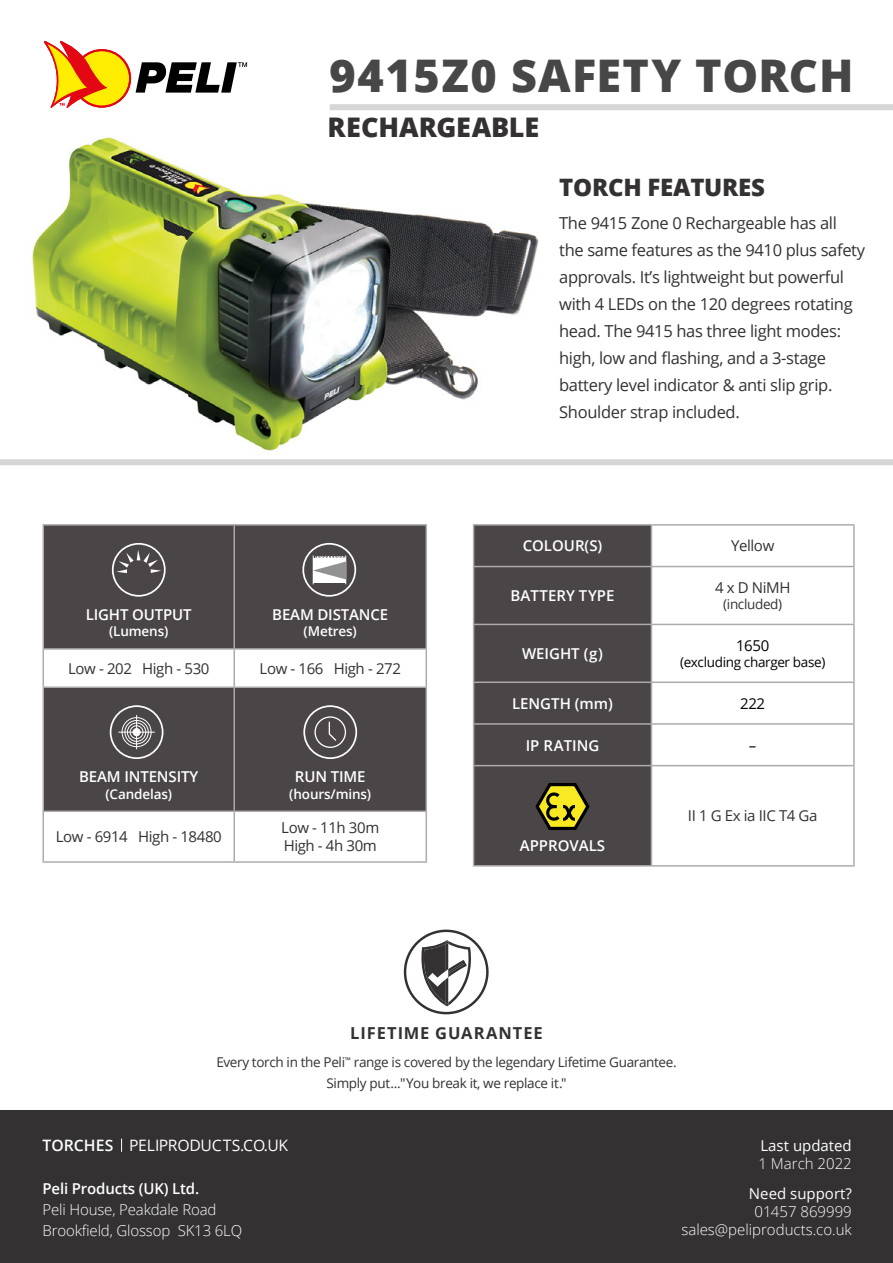
<style>
.page{position:relative;width:893px;height:1263px;background:#fff}
.page>*{position:absolute;margin:0;border:0;box-sizing:border-box;transform-origin:0 0}
.t1{font:800 45px "Open Sans";letter-spacing:.03em;color:#474747}
.t2{font:800 27px "Open Sans";color:#333132}
.t3{font:800 24px "Open Sans";letter-spacing:-.01em;color:#333132}
.t4{font:16.5px/27px "Open Sans";letter-spacing:-.02em;color:#333132}
.t5{font:700 16.5px "Open Sans";letter-spacing:.05em;color:#333132}
.t6{font:15.75px "Open Sans";letter-spacing:-.02em;color:#fff}
.t7{font:600 15px "Open Sans";letter-spacing:-.01em;color:#fff}
.t8{font:15px/18px "Open Sans";letter-spacing:-.025em;color:#333132}
.t9{font:300 15px/21px "Open Sans";letter-spacing:-.01em;color:#fff}
.t10{font:15px "Open Sans";color:#fff}
.t11{font:15px "Open Sans";letter-spacing:-.025em;color:#000}
.t12{font:13.5px/21px "Open Sans";letter-spacing:-.025em;color:#333132;text-align:center}
.t13{font:600 13.5px "Open Sans";letter-spacing:-.01em;color:#fff}
.t14{font:13.5px "Open Sans";letter-spacing:-.025em;color:#000}
.s1{font-weight:600}
</style>
<div class="page">
<img style="left:32px;top:137px;width:507px;height:314px">
<div style="left:0;top:1110px;width:893px;height:153px;background:#333132"></div>
<div style="left:44px;top:526px;width:382px;height:122px;background:#4a4647"></div>
<svg style="left:44px;top:650px;width:382px;height:211px;fill:#4a4647"></svg>
<hr style="left:43px;top:524px;width:191px;height:2px;background:#aeaaab">
<hr style="left:43px;top:526px;width:1px;height:122px;background:#aeaaab">
<hr style="left:234px;top:524px;width:193px;height:2px;background:#aeaaab">
<hr style="left:233px;top:526px;width:2px;height:122px;background:#aeaaab">
<hr style="left:426px;top:526px;width:1px;height:122px;background:#aeaaab">
<hr style="left:43px;top:648px;width:191px;height:2px;background:#aeaaab">
<hr style="left:234px;top:648px;width:193px;height:2px;background:#aeaaab">
<hr style="left:43px;top:650px;width:1px;height:36px;background:#aeaaab">
<hr style="left:233px;top:650px;width:2px;height:36px;background:#aeaaab">
<hr style="left:426px;top:650px;width:1px;height:36px;background:#aeaaab">
<hr style="left:43px;top:686px;width:191px;height:2px;background:#aeaaab">
<hr style="left:43px;top:688px;width:1px;height:122px;background:#aeaaab">
<hr style="left:234px;top:686px;width:193px;height:2px;background:#aeaaab">
<hr style="left:233px;top:688px;width:2px;height:122px;background:#aeaaab">
<hr style="left:426px;top:688px;width:1px;height:122px;background:#aeaaab">
<hr style="left:43px;top:810px;width:191px;height:2px;background:#aeaaab">
<hr style="left:43px;top:812px;width:1px;height:49px;background:#aeaaab">
<hr style="left:234px;top:810px;width:193px;height:2px;background:#aeaaab">
<hr style="left:233px;top:812px;width:2px;height:49px;background:#aeaaab">
<hr style="left:426px;top:812px;width:1px;height:49px;background:#aeaaab">
<hr style="left:43px;top:861px;width:191px;height:2px;background:#aeaaab">
<hr style="left:234px;top:861px;width:193px;height:2px;background:#aeaaab">
<div style="left:112px;top:543px;width:54px;height:54px;border:2px solid #fff;border-radius:50%"></div>
<svg style="left:116px;top:550px;width:45px;height:23px"></svg>
<svg style="left:313px;top:555px;width:33px;height:29px"></svg>
<div style="left:302px;top:543px;width:54px;height:54px;border:2px solid #fff;border-radius:50%"></div>
<div style="left:110px;top:705px;width:53px;height:54px;border:2px solid #fff;border-radius:50%"></div>
<hr style="left:118px;top:732px;width:37px;height:1px;background:#fff">
<hr style="left:136px;top:715px;width:1px;height:34px;background:#fff">
<svg style="left:121px;top:717px;width:31px;height:31px"></svg>
<div style="left:303px;top:705px;width:54px;height:54px;border:2px solid #fff;border-radius:50%"></div>
<svg style="left:314px;top:716px;width:33px;height:33px"></svg>
<svg style="left:44px;top:41px;width:203px;height:67px"></svg>
<div style="left:0;top:459px;width:893px;height:6px;background:#d6d6d6"></div>
<div style="left:330px;top:104px;width:563px;height:6px;background:#d6d6d6"></div>
<svg style="left:121px;top:1138px;width:1px;height:14px"></svg>
<div style="left:474px;top:526px;width:177px;height:339px;background:#4a4647"></div>
<hr style="left:473px;top:524px;width:178px;height:2px;background:#aeaaab">
<hr style="left:473px;top:526px;width:1px;height:40px;background:#aeaaab">
<hr style="left:651px;top:524px;width:204px;height:2px;background:#aeaaab">
<hr style="left:651px;top:526px;width:1px;height:40px;background:#aeaaab">
<hr style="left:853px;top:526px;width:2px;height:40px;background:#aeaaab">
<hr style="left:473px;top:566px;width:178px;height:1px;background:#aeaaab">
<hr style="left:473px;top:567px;width:1px;height:57px;background:#aeaaab">
<hr style="left:651px;top:566px;width:204px;height:1px;background:#aeaaab">
<hr style="left:651px;top:567px;width:1px;height:57px;background:#aeaaab">
<hr style="left:853px;top:567px;width:2px;height:57px;background:#aeaaab">
<hr style="left:473px;top:624px;width:178px;height:1px;background:#aeaaab">
<hr style="left:473px;top:625px;width:1px;height:56px;background:#aeaaab">
<hr style="left:651px;top:624px;width:204px;height:1px;background:#aeaaab">
<hr style="left:651px;top:625px;width:1px;height:56px;background:#aeaaab">
<hr style="left:853px;top:625px;width:2px;height:56px;background:#aeaaab">
<hr style="left:473px;top:681px;width:178px;height:2px;background:#aeaaab">
<hr style="left:473px;top:683px;width:1px;height:40px;background:#aeaaab">
<hr style="left:651px;top:681px;width:204px;height:2px;background:#aeaaab">
<hr style="left:651px;top:683px;width:1px;height:40px;background:#aeaaab">
<hr style="left:853px;top:683px;width:2px;height:40px;background:#aeaaab">
<hr style="left:473px;top:723px;width:178px;height:2px;background:#aeaaab">
<hr style="left:473px;top:725px;width:1px;height:40px;background:#aeaaab">
<hr style="left:651px;top:723px;width:204px;height:2px;background:#aeaaab">
<hr style="left:651px;top:725px;width:1px;height:40px;background:#aeaaab">
<hr style="left:853px;top:725px;width:2px;height:40px;background:#aeaaab">
<hr style="left:473px;top:765px;width:178px;height:1px;background:#aeaaab">
<hr style="left:473px;top:766px;width:1px;height:99px;background:#aeaaab">
<hr style="left:651px;top:765px;width:204px;height:1px;background:#aeaaab">
<hr style="left:651px;top:766px;width:1px;height:99px;background:#aeaaab">
<hr style="left:853px;top:766px;width:2px;height:99px;background:#aeaaab">
<hr style="left:473px;top:865px;width:178px;height:2px;background:#aeaaab">
<hr style="left:651px;top:865px;width:204px;height:2px;background:#aeaaab">
<svg style="left:535px;top:783px;width:55px;height:47px;background:#837b21"></svg>
<div style="left:404px;top:929px;width:85px;height:85px;border:2px solid #333132;border-radius:50%"></div>
<svg style="left:419px;top:940px;width:54px;height:66px"></svg>
<h1 class="t1" style="left:330px;top:41px;width:526px">9415Z0 SAFETY TORCH</h1>
<h2 class="t2" style="left:327px;top:106px;width:213px">RECHARGEABLE</h2>
<h3 class="t3" style="left:559px;top:169px;width:207px">TORCH FEATURES</h3>
<p class="t4" style="left:559px;top:209px;width:307px">The 9415 Zone 0 Rechargeable has all the same features as the 9410 plus safety approvals. It’s lightweight but powerful with 4 LEDs on the 120 degrees rotating head. The 9415 has three light modes: high, low and flashing, and a 3-stage battery level indicator &amp; anti slip grip.<br>Shoulder strap included.</p>
<p class="t7" style="left:86px;top:604px;width:107px">LIGHT OUTPUT</p>
<p class="t13" style="left:109px;top:622px;width:61px">(Lumens)</p>
<p class="t7" style="left:272px;top:604px;width:117px">BEAM DISTANCE</p>
<p class="t13" style="left:304px;top:622px;width:55px">(Metres)</p>
<p class="t8" style="left:68px;top:659px;width:143px">Low - 202 High - 530</p>
<p class="t8" style="left:260px;top:659px;width:143px">Low - 166 High - 272</p>
<p class="t7" style="left:79px;top:767px;width:121px">BEAM INTENSITY</p>
<p class="t13" style="left:105px;top:784px;width:68px">(Candelas)</p>
<p class="t7" style="left:295px;top:767px;width:72px">RUN TIME</p>
<p class="t13" style="left:289px;top:784px;width:83px">(hours/mins)</p>
<p class="t8" style="left:56px;top:827px;width:167px">Low - 6914 High - 18480</p>
<p class="t8" style="left:281px;top:818px;width:100px">Low - 11h 30m<br>High - 4h 30m</p>
<p class="t7" style="left:523px;top:536px;width:81px">COLOUR(S)</p>
<p class="t8" style="left:731px;top:537px;width:45px">Yellow</p>
<p class="t7" style="left:510px;top:585px;width:105px">BATTERY TYPE</p>
<p class="t8" style="left:715px;top:578px;width:77px">4 x D NiMH</p>
<p class="t12" style="left:723px;top:593px;width:60px">(included)</p>
<p class="t7" style="left:522px;top:643px;width:83px">WEIGHT (g)</p>
<p class="t11" style="left:736px;top:635px;width:35px">1650</p>
<p class="t14" style="left:680px;top:653px;width:147px">(excluding charger base)</p>
<p class="t7" style="left:512px;top:693px;width:102px">LENGTH (mm)</p>
<p class="t11" style="left:740px;top:693px;width:26px">222</p>
<p class="t7" style="left:526px;top:735px;width:75px">IP RATING</p>
<p class="t11" style="left:749px;top:735px;width:9px">–</p>
<p class="t7" style="left:520px;top:835px;width:87px">APPROVALS</p>
<p class="t8" style="left:688px;top:807px;width:131px">II 1 G Ex ia IIC T4 Ga</p>
<p class="t5" style="left:350px;top:1021px;width:194px">LIFETIME GUARANTEE</p>
<p class="t12" style="left:216px;top:1051px;width:462px">Every torch in the Peli<sup>™</sup> range is covered by the legendary Lifetime Guarantee.<br>Simply put..."You break it, we replace it."</p>
<p class="t6" style="left:43px;top:1134px;width:247px"><span class="s1">TORCHES</span> PELIPRODUCTS.CO.UK</p>
<p class="t7" style="left:43px;top:1179px;width:158px">Peli Products (UK) Ltd.</p>
<p class="t9" style="left:43px;top:1199px;width:201px">Peli House, Peakdale Road<br>Brookfield, Glossop SK13 6LQ</p>
<p class="t10" style="left:760px;top:1135px;width:93px">Last updated</p>
<p class="t9" style="left:758px;top:1152px;width:95px">1 March 2022</p>
<p class="t10" style="left:749px;top:1183px;width:104px">Need support?</p>
<p class="t9" style="left:681px;top:1202px;width:172px;line-height:18px;text-align:right">01457 869999 sales@peliproducts.co.uk</p>
</div>
